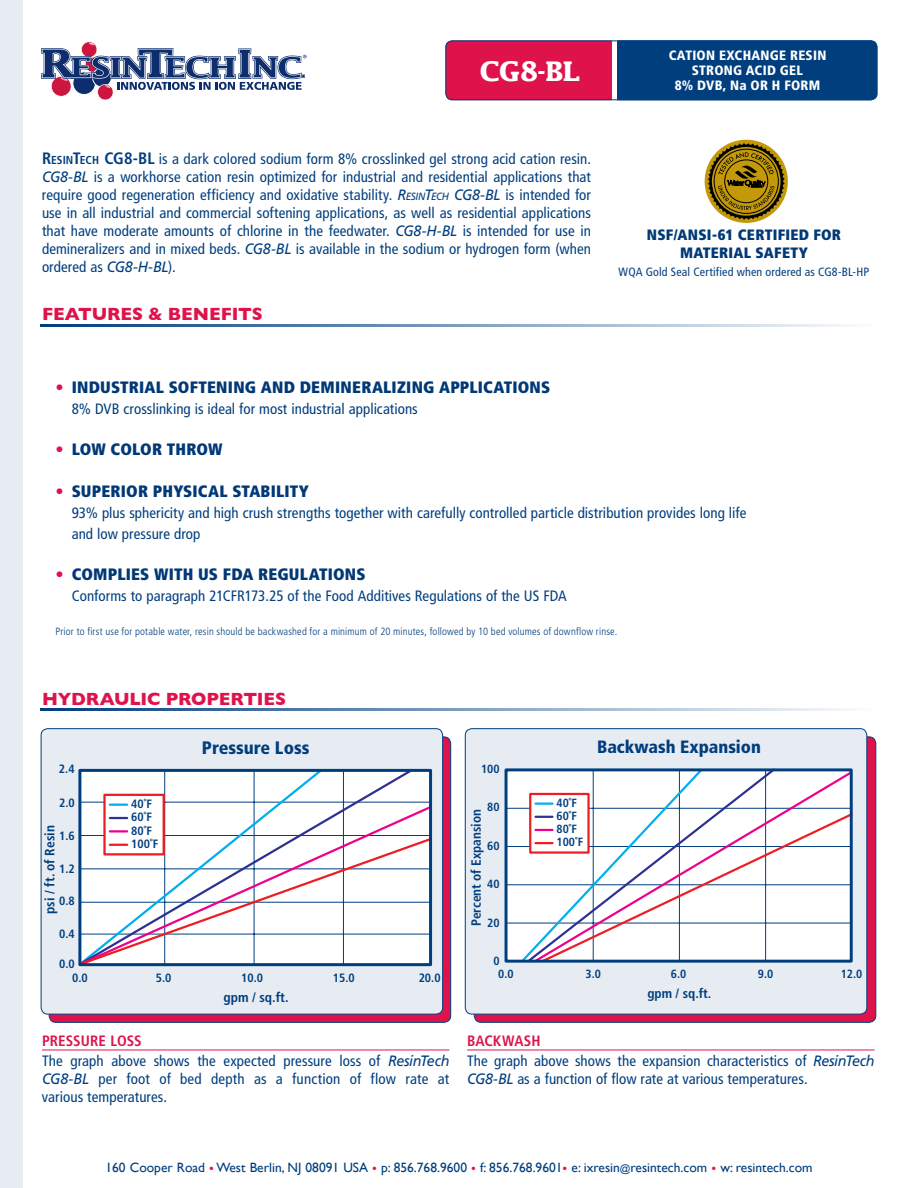
<style>
.page{position:relative;width:918px;height:1188px;background:#fff}
.page>*{position:absolute;margin:0;border:0;box-sizing:border-box;transform-origin:0 0}
.t1{font:700 27px "Lucida Std";color:#fff}
.t2{font:700 18px "Gill Sans";letter-spacing:-.005em;color:#df134c}
.t3{font:900 condensed 18px "Frutiger LT Std";color:#003e7e}
.t4{font:900 condensed 17.85px "Frutiger LT Std";color:#003e7e}
.t5{font:900 condensed 16.5px "Frutiger LT Std";letter-spacing:.01em;color:#003976}
.t6{font:condensed 15px/18px "Frutiger LT Std";letter-spacing:.005em;color:#003e7e}
.t7{font:900 condensed 15px/18px "Frutiger LT Std";letter-spacing:.015em;color:#003976;text-align:center}
.t8{font:13.5px "Gill Sans";color:#003e7e}
.t9{font:900 condensed 13.5px/15px "Frutiger LT Std";letter-spacing:.02em;color:#fff;text-align:center}
.t10{font:700 condensed 13.5px "Frutiger LT Std";color:#003e7e}
.t11{font:700 condensed 13.35px "Frutiger LT Std";color:#003e7e}
.t12{font:700 condensed 12px/13.4px "Frutiger LT Std";color:#003e7e}
.t13{font:condensed 12px "Frutiger LT Std";letter-spacing:.015em;color:#003e7e}
.t14{font:700 condensed 11.85px/13.2px "Frutiger LT Std";color:#003e7e}
.t15{font:300 condensed 10.5px "Frutiger LT Std";letter-spacing:.015em;color:#003e7e}
.s1{font-weight:700;font-size:16.5px}
.s2{font-weight:700;font-size:11.55px}
.s3{font-style:italic;font-stretch:normal}
.s4{font-style:italic;font-stretch:normal;font-size:10.5px}
.s5{color:#df134c}
.s6{font-weight:700;color:#df134c}
.s7{font-size:10.5px}
</style>
<div class="page">
<div style="left:0;top:0;width:23px;height:1188px;background:#e6ecf2"></div>
<svg style="left:40px;top:324px;width:809px;height:3px;background:#799abb"></svg>
<div style="left:705px;top:140px;width:83px;height:83px;background:#c39909;border-radius:50%"></div>
<svg style="left:707px;top:143px;width:78px;height:77px"></svg>
<svg style="left:40px;top:709px;width:808px;height:2px;background:#7a9abb"></svg>
<svg style="left:49px;top:737px;width:402px;height:285px;background:#c71852"></svg>
<div style="left:41px;top:729px;width:402px;height:285px;background:#e6ecf2;border-radius:7px"></div>
<hr style="left:80px;top:802px;width:351px;height:1px;background:#003e7e">
<svg style="left:80px;top:768px;width:333px;height:36px;background:#eff0f4"></svg>
<svg style="left:82px;top:804px;width:351px;height:161px;background:#efedf4"></svg>
<svg style="left:79px;top:837px;width:352px;height:130px;background:#f1ebf2"></svg>
<div style="left:78px;top:769px;width:354px;height:197px;border:3px solid #003e7e"></div>
<div style="left:41px;top:728px;width:402px;height:286px;border:1px solid #003e7e;border-radius:7px"></div>
<div style="left:474px;top:737px;width:402px;height:285px;background:#df134c;border-radius:7px"></div>
<div style="left:465px;top:729px;width:402px;height:285px;background:#e6ecf2;border-radius:7px"></div>
<div style="left:506px;top:770px;width:346px;height:191px;background:#fff"></div>
<hr style="left:505px;top:808px;width:346px;height:1px;background:#003e7e">
<hr style="left:505px;top:846px;width:346px;height:1px;background:#003e7e">
<hr style="left:505px;top:885px;width:346px;height:1px;background:#003e7e">
<hr style="left:505px;top:923px;width:346px;height:1px;background:#003e7e">
<svg style="left:525px;top:792px;width:7px;height:167px"></svg>
<svg style="left:532px;top:772px;width:317px;height:187px"></svg>
<svg style="left:540px;top:811px;width:309px;height:148px"></svg>
<div style="left:505px;top:768px;width:348px;height:195px;border:3px solid #003e7e"></div>
<div style="left:465px;top:728px;width:402px;height:286px;border:1px solid #003e7e;border-radius:7px"></div>
<hr style="left:42px;top:1050px;width:407px;height:1px;background:#df134c">
<hr style="left:467px;top:1050px;width:407px;height:1px;background:#df134c">
<div style="left:612px;top:41px;width:265px;height:59px;background:#003e7e;border-radius:6px"></div>
<div style="left:445px;top:40px;width:172px;height:60px;background:#df134c;border-radius:7px"></div>
<div style="left:612px;top:40px;width:5px;height:60px;background:#fff"></div>
<div style="left:446px;top:40px;width:431px;height:60px;border:1px solid #003e7e;border-radius:6px"></div>
<svg style="left:41px;top:41px;width:266px;height:59px"></svg>
<h1 class="t1" style="left:480px;top:55px;width:102px">CG8-BL</h1>
<p class="t6" style="left:42px;top:150px;width:551px;text-align:justify"><span class="s1">R</span><span class="s2">ESIN</span><span class="s1">T</span><span class="s2">ECH</span> <span class="s1">CG8-BL</span> is a dark colored sodium form 8% crosslinked gel strong acid cation resin.<br><span class="s3">CG8-BL</span> is a workhorse cation resin optimized for industrial and residential applications that require good regeneration efficiency and oxidative stability. <span class="s3">R</span><span class="s4">ESIN</span><span class="s3">T</span><span class="s4">ECH</span> <span class="s3">CG8-BL</span> is intended for use in all industrial and commercial softening applications, as well as residential applications that have moderate amounts of chlorine in the feedwater. <span class="s3">CG8-H-BL</span> is intended for use in demineralizers and in mixed beds. <span class="s3">CG8-BL</span> is available in the sodium or hydrogen form (when ordered as <span class="s3">CG8-H-BL</span>).</p>
<p class="t2" style="left:42px;top:304px;width:222px">FEATURES &amp; BENEFITS</p>
<p class="t9" style="left:669px;top:48px;width:159px">CATION EXCHANGE RESIN<br>STRONG ACID GEL</p>
<p class="t9" style="left:675px;top:78px;width:147px">8% DVB, Na OR H FORM</p>
<p class="t7" style="left:647px;top:226px;width:196px">NSF/ANSI-61 CERTIFIED FOR<br>MATERIAL SAFETY</p>
<p class="t13" style="left:619px;top:265px;width:252px">WQA Gold Seal Certified when ordered as CG8-BL-HP</p>
<p class="t5" style="left:56px;top:377px;width:496px"><span class="s5">•</span> INDUSTRIAL SOFTENING AND DEMINERALIZING APPLICATIONS</p>
<p class="t6" style="left:72px;top:400px;width:348px">8% DVB crosslinking is ideal for most industrial applications</p>
<p class="t5" style="left:56px;top:440px;width:169px"><span class="s5">•</span> LOW COLOR THROW</p>
<p class="t5" style="left:56px;top:481px;width:255px"><span class="s5">•</span> SUPERIOR PHYSICAL STABILITY</p>
<p class="t6" style="left:72px;top:502px;width:676px;line-height:21px">93% plus sphericity and high crush strengths together with carefully controlled particle distribution provides long life and low pressure drop</p>
<p class="t5" style="left:56px;top:564px;width:312px"><span class="s5">•</span> COMPLIES WITH US FDA REGULATIONS</p>
<p class="t6" style="left:72px;top:587px;width:497px">Conforms to paragraph 21CFR173.25 of the Food Additives Regulations of the US FDA</p>
<p class="t15" style="left:56px;top:625px;width:563px">Prior to first use for potable water, resin should be backwashed for a minimum of 20 minutes, followed by 10 bed volumes of downflow rinse.</p>
<p class="t2" style="left:42px;top:688px;width:246px">HYDRAULIC PROPERTIES</p>
<p class="t3" style="left:202px;top:737px;width:109px">Pressure Loss</p>
<p class="t12" style="left:59px;top:762px;width:17px">2.4</p>
<p class="t12" style="left:59px;top:796px;width:17px">2.0</p>
<p class="t12" style="left:59px;top:829px;width:17px">1.6</p>
<p class="t10" style="left:42px;top:914px;width:90px;rotate:-90deg">psi / ft. of Resin</p>
<p class="t12" style="left:59px;top:862px;width:17px">1.2</p>
<p class="t12" style="left:59px;top:895px;width:17px">0.8</p>
<p class="t12" style="left:59px;top:928px;width:17px">0.4</p>
<p class="t12" style="left:59px;top:957px;width:17px">0.0</p>
<p class="t12" style="left:131px;top:797px;width:29px">40˚F<br>60˚F<br>80˚F<br>100˚F</p>
<p class="t12" style="left:72px;top:971px;width:17px">0.0</p>
<p class="t12" style="left:156px;top:971px;width:17px">5.0</p>
<p class="t12" style="left:241px;top:971px;width:23px">10.0</p>
<p class="t10" style="left:224px;top:989px;width:67px">gpm / sq.ft.</p>
<p class="t12" style="left:333px;top:971px;width:23px">15.0</p>
<p class="t12" style="left:419px;top:971px;width:23px">20.0</p>
<p class="t6" style="left:42px;top:1032px;width:409px;line-height:19.6px"><span class="s6">PRESSURE LOSS<br></span>The graph above shows the expected pressure loss of <span class="s3">ResinTech</span></p>
<p class="t6" style="left:42px;top:1070px;width:409px"><span class="s3">CG8-BL</span> per foot of bed depth as a function of flow rate at various temperatures.</p>
<p class="t14" style="left:481px;top:762px;width:20px">100</p>
<p class="t14" style="left:487px;top:801px;width:14px">80</p>
<p class="t11" style="left:468px;top:926px;width:118px;rotate:-90deg">Percent of Expansion</p>
<p class="t14" style="left:487px;top:839px;width:14px">60</p>
<p class="t14" style="left:487px;top:877px;width:14px">40</p>
<p class="t14" style="left:487px;top:916px;width:14px">20</p>
<p class="t14" style="left:493px;top:954px;width:8px">0</p>
<p class="t4" style="left:597px;top:736px;width:165px">Backwash Expansion</p>
<p class="t14" style="left:557px;top:796px;width:28px">40˚F<br>60˚F<br>80˚F<br>100˚F</p>
<p class="t14" style="left:498px;top:968px;width:17px">0.0</p>
<p class="t14" style="left:586px;top:968px;width:17px">3.0</p>
<p class="t14" style="left:671px;top:967px;width:17px">6.0</p>
<p class="t14" style="left:758px;top:968px;width:17px">9.0</p>
<p class="t14" style="left:841px;top:968px;width:23px">12.0</p>
<p class="t11" style="left:647px;top:985px;width:66px">gpm / sq.ft.</p>
<p class="t6" style="left:467px;top:1032px;width:409px;line-height:19.6px"><span class="s6">BACKWASH<br></span>The graph above shows the expansion characteristics of <span class="s3">ResinTech</span></p>
<p class="t6" style="left:467px;top:1070px;width:342px"><span class="s3">CG8-BL</span> as a function of flow rate at various temperatures.</p>
<p class="t8" style="left:105px;top:1159px;width:709px">160 Cooper Road <span class="s5">•</span> West Berlin, NJ 08091 USA <span class="s5">•</span> p: 856.768.9600 <span class="s5">•</span> f: 856.768.9601<span class="s5">•</span> e: ixresin<span class="s7">@</span>resintech.com <span class="s5">•</span> w: resintech.com</p>
</div>
